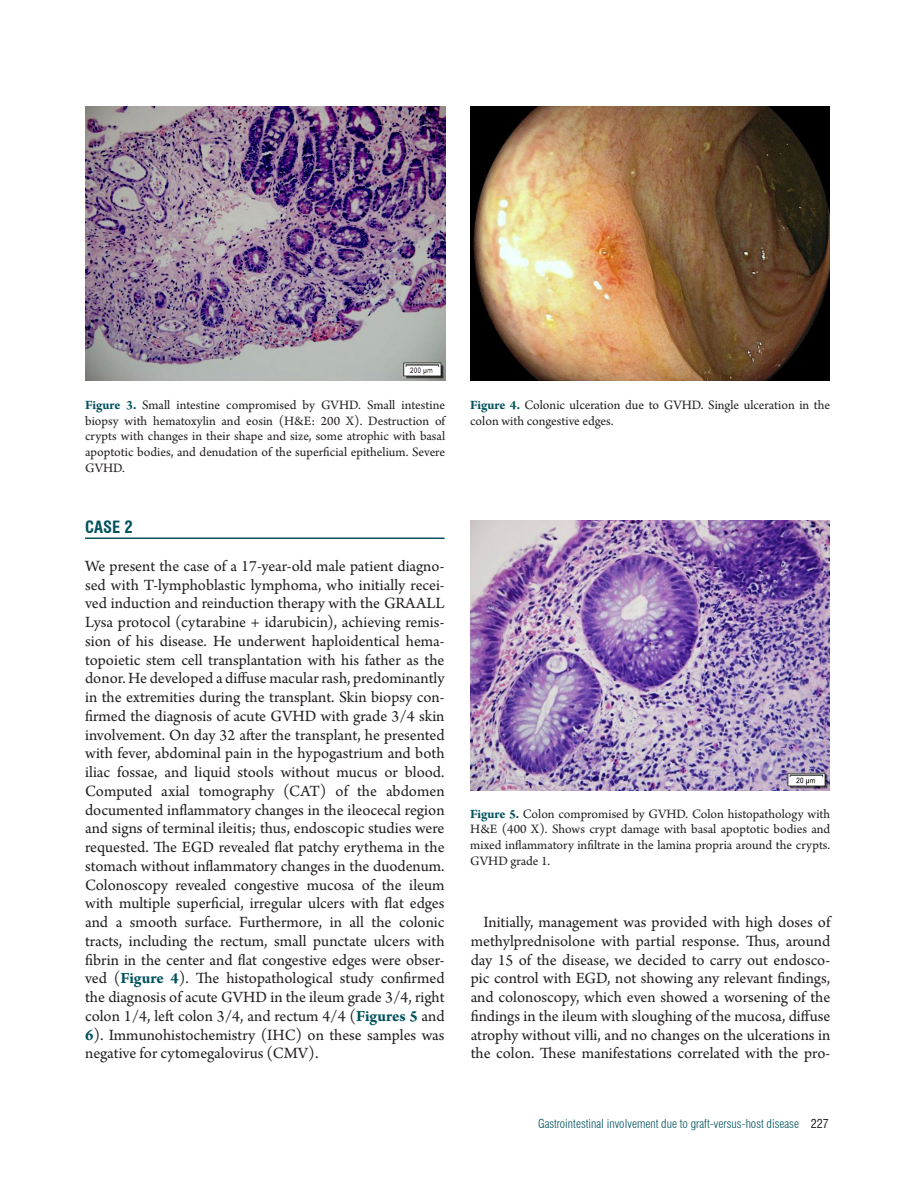
<style>
.page{position:relative;width:915px;height:1188px;background:#fff}
.page>*{position:absolute;margin:0;border:0;box-sizing:border-box;transform-origin:0 0}
.Texto{font:16.5px/18.8px "Arno Pro";color:#231f20;text-align:justify}
.Texto_con_sangría{font:16.5px/18.8px "Arno Pro";color:#231f20;text-align:justify}
.Título_1{font:700 condensed 16.5px "Swiss 721 BT";color:#00525d}
.Títulos_tablas_y_fig{font:13.5px/15.8px "Arno Pro";color:#231f20;text-align:justify}
.t1{font:300 condensed 12px "Swiss 721 BT";color:#00525d}
.s1{font-weight:700;color:#00525d}
.s2{font-weight:400;color:#231f20}
</style>
<div class="page">
<img style="left:85px;top:106px;width:360px;height:274px">
<img style="left:470px;top:106px;width:359px;height:274px">
<img style="left:470px;top:521px;width:359px;height:269px">
<hr style="left:85px;top:538px;width:359px;height:1px;background:#00525d">
<p class="Títulos_tablas_y_fig" style="left:85px;top:398px;width:361px"><span class="s1">Figure 3.</span> Small intestine compromised by GVHD. Small intestine biopsy with hematoxylin and eosin (H&amp;E: 200 X). Destruction of crypts with changes in their shape and size, some atrophic with basal apoptotic bodies, and denudation of the superficial epithelium. Severe GVHD.</p>
<p class="Títulos_tablas_y_fig" style="left:470px;top:398px;width:361px"><span class="s1">Figure 4.</span> Colonic ulceration due to GVHD. Single ulceration in the colon with congestive edges.</p>
<p class="Título_1" style="left:85px;top:517px;width:49px">CASE 2</p>
<p class="Texto" style="left:85px;top:557px;width:361px">We present the case of a 17-year-old male patient diagno&shy;sed with T-lymphoblastic lymphoma, who initially recei&shy;ved induction and reinduction therapy with the GRAALL Lysa protocol (cytarabine + idarubicin), achieving remis&shy;sion of his disease. He underwent haploidentical hema&shy;topoietic stem cell transplantation with his father as the donor. He developed a diffuse macular rash, predominantly in the extremities during the transplant. Skin biopsy con&shy;firmed the diagnosis of acute GVHD with grade 3/4 skin involvement. On day 32 after the transplant, he presented with fever, abdominal pain in the hypogastrium and both iliac fossae, and liquid stools without mucus or blood.<br>Computed axial tomography (CAT) of the abdomen documented inflammatory changes in the ileocecal region and signs of terminal ileitis; thus, endoscopic studies were requested. The EGD revealed flat patchy erythema in the stomach without inflammatory changes in the duodenum.<br>Colonoscopy revealed congestive mucosa of the ileum with multiple superficial, irregular ulcers with flat edges and a smooth surface. Furthermore, in all the colonic tracts, including the rectum, small punctate ulcers with fibrin in the center and flat congestive edges were obser&shy;ved (<span class="s1">Figure 4</span>). The histopathological study confirmed the diagnosis of acute GVHD in the ileum grade 3/4, right colon 1/4, left colon 3/4, and rectum 4/4 (<span class="s1">Figures 5</span> and <span class="s1">6</span>). Immunohistochemistry (IHC) on these samples was negative for cytomegalovirus (CMV).</p>
<p class="Títulos_tablas_y_fig" style="left:470px;top:806px;width:361px"><span class="s1">Figure 5.</span> Colon compromised by GVHD. Colon histopathology with H&amp;E (400 X). Shows crypt damage with basal apoptotic bodies and mixed inflammatory infiltrate in the lamina propria around the crypts.<br>GVHD grade 1.</p>
<p class="Texto_con_sangría" style="left:470px;top:914px;width:361px;text-indent:13px">Initially, management was provided with high doses of methylprednisolone with partial response. Thus, around day 15 of the disease, we decided to carry out endosco&shy;pic control with EGD, not showing any relevant findings, and colonoscopy, which even showed a worsening of the findings in the ileum with sloughing of the mucosa, diffuse atrophy without villi, and no changes on the ulcerations in the colon. These manifestations correlated with the pro-</p>
<p class="t1" style="left:538px;top:1117px;width:292px">Gastrointestinal involvement due to graft-versus-host disease <span class="s2">227</span></p>
</div>
